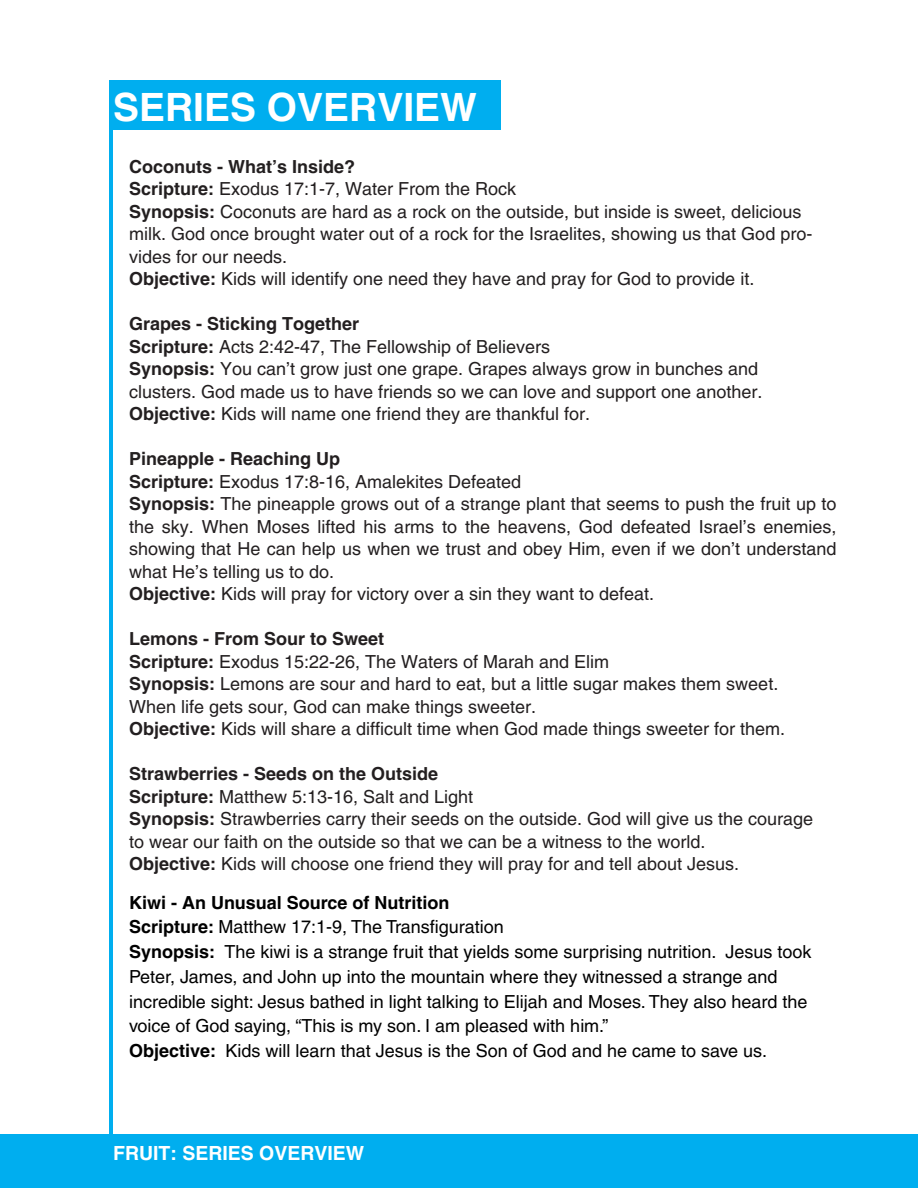
<style>
.page{position:relative;width:918px;height:1188px;background:#fff}
.page>*{position:absolute;margin:0;border:0;box-sizing:border-box;transform-origin:0 0}
.t1{font:700 39px "Helvetica LT Pro";color:#fff}
.t2{font:700 19.5px "Helvetica LT Pro";color:#fff}
.t3{font:18px/22.5px "Helvetica LT Pro";color:#231f20}
.t4{font:18px/24.8px "Helvetica LT Pro";color:#000}
.t5{font:700 18px "Helvetica LT Pro";color:#000}
.t6{font:700 18px "Helvetica LT Pro";color:#231f20}
.s1{font-weight:700}
</style>
<div class="page">
<div style="left:0;top:1135px;width:918px;height:53px;background:#00aeef"></div>
<hr style="left:110px;top:81px;width:3px;height:1079px;background:#00aeef">
<div style="left:111px;top:81px;width:389px;height:49px;background:#00aeef"></div>
<h1 class="t1" style="left:113px;top:93px;width:365px">SERIES OVERVIEW</h1>
<p class="t3" style="left:129px;top:157px;width:685px"><span class="s1">Coconuts - What’s Inside?<br>Scripture:</span> Exodus 17:1-7, Water From the Rock<br><span class="s1">Synopsis:</span> Coconuts are hard as a rock on the outside, but inside is sweet, delicious milk. God once brought water out of a rock for the Israelites, showing us that God pro&shy;vides for our needs.<br><span class="s1">Objective:</span> Kids will identify one need they have and pray for God to provide it.</p>
<p class="t3" style="left:129px;top:314px;width:635px"><span class="s1">Grapes - Sticking Together<br>Scripture:</span> Acts 2:42-47, The Fellowship of Believers<br><span class="s1">Synopsis:</span> You can’t grow just one grape. Grapes always grow in bunches and clusters. God made us to have friends so we can love and support one another.<br><span class="s1">Objective:</span> Kids will name one friend they are thankful for.</p>
<p class="t6" style="left:129px;top:452px;width:213px">Pineapple - Reaching Up</p>
<p class="t3" style="left:129px;top:472px;width:394px"><span class="s1">Scripture:</span> Exodus 17:8-16, Amalekites Defeated</p>
<p class="t3" style="left:129px;top:494px;width:709px;text-align:justify"><span class="s1">Synopsis:</span> The pineapple grows out of a strange plant that seems to push the fruit up to the sky. When Moses lifted his arms to the heavens, God defeated Israel’s enemies, showing that He can help us when we trust and obey Him, even if we don’t understand what He’s telling us to do.</p>
<p class="t3" style="left:129px;top:584px;width:527px"><span class="s1">Objective:</span> Kids will pray for victory over a sin they want to defeat.</p>
<p class="t3" style="left:129px;top:629px;width:658px"><span class="s1">Lemons - From Sour to Sweet<br>Scripture:</span> Exodus 15:22-26, The Waters of Marah and Elim<br><span class="s1">Synopsis:</span> Lemons are sour and hard to eat, but a little sugar makes them sweet.<br>When life gets sour, God can make things sweeter.<br><span class="s1">Objective:</span> Kids will share a difficult time when God made things sweeter for them.</p>
<p class="t3" style="left:129px;top:764px;width:686px"><span class="s1">Strawberries - Seeds on the Outside<br>Scripture:</span> Matthew 5:13-16, Salt and Light<br><span class="s1">Synopsis:</span> Strawberries carry their seeds on the outside. God will give us the courage to wear our faith on the outside so that we can be a witness to the world.<br><span class="s1">Objective:</span> Kids will choose one friend they will pray for and tell about Jesus.</p>
<p class="t5" style="left:129px;top:896px;width:322px">Kiwi - An Unusual Source of Nutrition</p>
<p class="t4" style="left:129px;top:916px;width:376px"><span class="s1">Scripture:</span> Matthew 17:1-9, The Transfiguration</p>
<p class="t4" style="left:129px;top:941px;width:684px"><span class="s1">Synopsis:</span> The kiwi is a strange fruit that yields some surprising nutrition. Jesus took Peter, James, and John up into the mountain where they witnessed a strange and incredible sight: Jesus bathed in light talking to Elijah and Moses. They also heard the voice of God saying, “This is my son. I am pleased with him.”</p>
<h2 class="t4" style="left:129px;top:1040px;width:639px"><span class="s1">Objective:</span> Kids will learn that Jesus is the Son of God and he came to save us.</h2>
<p class="t2" style="left:113px;top:1146px;width:253px">FRUIT: SERIES OVERVIEW</p>
</div>
